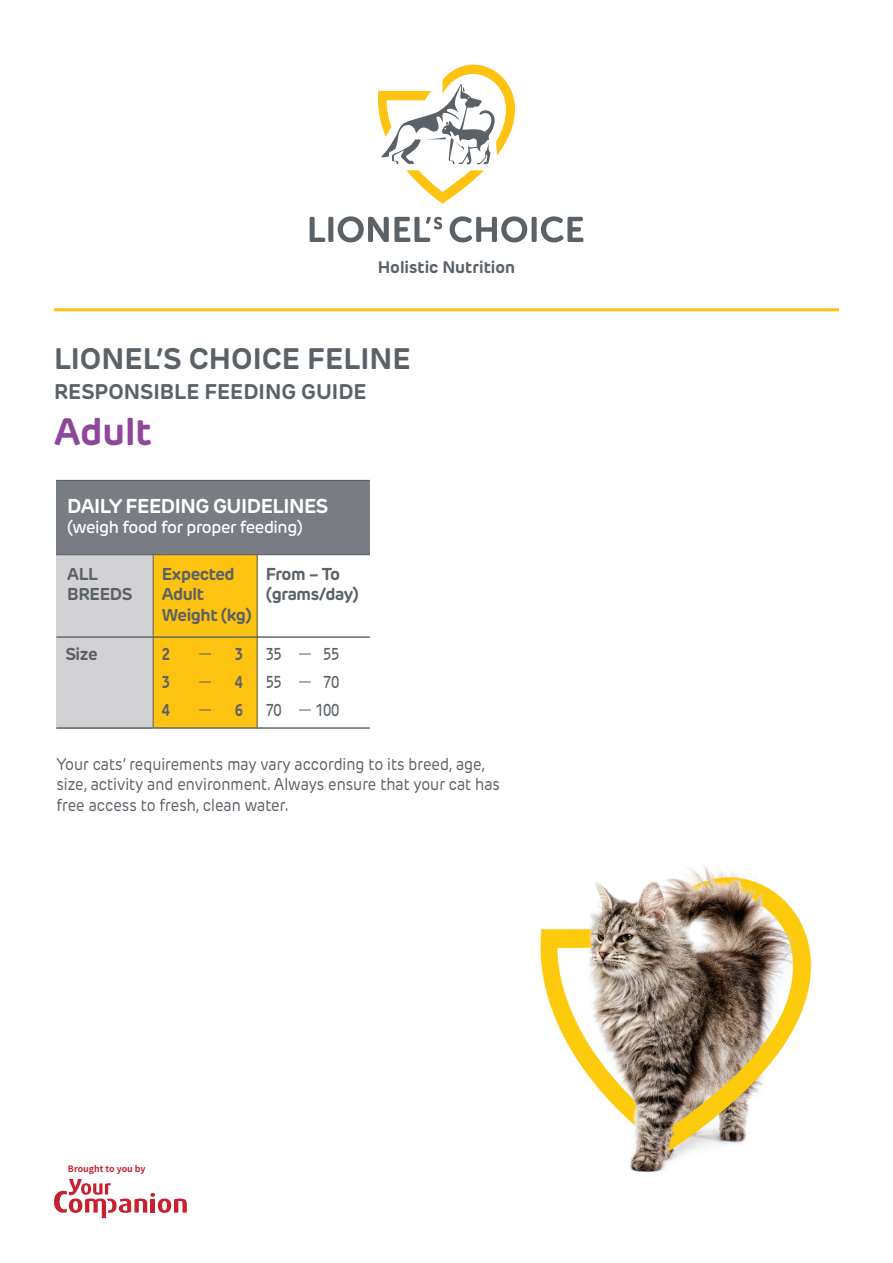
<style>
.page{position:relative;width:893px;height:1263px;background:#fff}
.page>*{position:absolute;margin:0;border:0;box-sizing:border-box;transform-origin:0 0}
.t1{font:700 37.8px "New Rubrik Edge";color:#8e489a}
.t2{font:700 29.4px "New Rubrik Edge";color:#5a6167}
.t3{font:700 21px "New Rubrik Edge";color:#5a6167}
.t4{font:700 19.8px "New Rubrik Edge";letter-spacing:-.025em;color:#fff}
.t5{font:16.95px/20.2px "New Rubrik Edge";color:#5a6167;scale:.9 1}
.t6{font:700 16.95px "New Rubrik Edge";letter-spacing:-.025em;color:#5a6167}
.t7{font:500 16.95px "New Rubrik Edge";letter-spacing:-.025em;color:#fff}
.t8{font:500 16.95px "New Rubrik Edge";letter-spacing:-.025em;color:#5a6167;scale:.8 1}
.t9{font:700 16.95px "New Rubrik Edge";letter-spacing:-.025em;color:#5a6167;scale:.8 1}
.t10{font:700 16.65px "New Rubrik Edge";color:#5a6167}
.t11{font:700 8.85px "Noto Sans HK";color:#c72031}
</style>
<div class="page">
<svg style="left:378px;top:65px;width:137px;height:139px"></svg>
<svg style="left:450px;top:216px;width:77px;height:26px"></svg>
<div style="left:532px;top:217px;width:5px;height:25px;background:#5a6167;border-radius:2px"></div>
<svg style="left:541px;top:216px;width:42px;height:26px"></svg>
<svg style="left:310px;top:217px;width:15px;height:25px"></svg>
<div style="left:328px;top:217px;width:5px;height:25px;background:#5a6167;border-radius:2px"></div>
<svg style="left:338px;top:216px;width:104px;height:26px"></svg>
<hr style="left:54px;top:308px;width:785px;height:3px;background:#fec210">
<svg style="left:54px;top:1179px;width:133px;height:39px"></svg>
<img style="left:540px;top:865px;width:272px;height:308px">
<div style="left:56px;top:554px;width:97px;height:175px;background:#d2d1d4"></div>
<div style="left:153px;top:554px;width:104px;height:174px;background:#fec210"></div>
<div style="left:56px;top:480px;width:314px;height:74px;background:#797c82"></div>
<hr style="left:257px;top:554px;width:1px;height:175px;background:#5a6167">
<hr style="left:153px;top:554px;width:1px;height:173px;background:#5a6167">
<hr style="left:56px;top:636px;width:314px;height:2px;background:#5a6167">
<svg style="left:199px;top:654px;width:12px;height:1px"></svg>
<svg style="left:199px;top:682px;width:12px;height:1px"></svg>
<svg style="left:199px;top:710px;width:12px;height:1px"></svg>
<svg style="left:299px;top:654px;width:12px;height:1px"></svg>
<svg style="left:299px;top:682px;width:12px;height:1px"></svg>
<svg style="left:299px;top:710px;width:12px;height:1px"></svg>
<hr style="left:56px;top:554px;width:314px;height:1px;background:#5a6167">
<hr style="left:56px;top:480px;width:314px;height:1px;background:#5a6167">
<hr style="left:56px;top:727px;width:314px;height:2px;background:#5a6167">
<p class="t10" style="left:378px;top:257px;width:139px">Holistic Nutrition</p>
<p class="t2" style="left:54px;top:341px;width:358px">LIONEL’S CHOICE FELINE</p>
<p class="t3" style="left:54px;top:379px;width:314px">RESPONSIBLE FEEDING GUIDE</p>
<p class="t1" style="left:54px;top:408px;width:99px">Adult</p>
<p class="t4" style="left:67px;top:493px;width:263px">DAILY FEEDING GUIDELINES</p>
<p class="t7" style="left:67px;top:517px;width:237px">(weigh food for proper feeding)</p>
<p class="t6" style="left:67px;top:563px;width:32px">ALL</p>
<p class="t6" style="left:67px;top:584px;width:67px">BREEDS</p>
<p class="t6" style="left:162px;top:563px;width:74px">Expected</p>
<p class="t6" style="left:162px;top:584px;width:44px">Adult</p>
<p class="t6" style="left:162px;top:604px;width:91px">Weight (kg)</p>
<p class="t6" style="left:266px;top:563px;width:76px">From – To</p>
<p class="t6" style="left:266px;top:584px;width:95px">(grams/day)</p>
<p class="t6" style="left:65px;top:643px;width:34px">Size</p>
<p class="t9" style="left:162px;top:643px;width:12px">2</p>
<p class="t9" style="left:235px;top:643px;width:12px">3</p>
<p class="t8" style="left:266px;top:643px;width:22px">35</p>
<p class="t8" style="left:323px;top:643px;width:22px">55</p>
<p class="t9" style="left:162px;top:671px;width:12px">3</p>
<p class="t9" style="left:235px;top:671px;width:12px">4</p>
<p class="t8" style="left:266px;top:671px;width:22px">55</p>
<p class="t8" style="left:323px;top:671px;width:22px">70</p>
<p class="t9" style="left:162px;top:699px;width:12px">4</p>
<p class="t9" style="left:235px;top:699px;width:12px">6</p>
<p class="t8" style="left:266px;top:699px;width:22px">70</p>
<p class="t8" style="left:315px;top:699px;width:32px">100</p>
<p class="t5" style="left:56px;top:754px;width:494px">Your cats’ requirements may vary according to its breed, age, size, activity and environment. Always ensure that your cat has free access to fresh, clean water.</p>
<p class="t11" style="left:68px;top:1164px;width:79px">Brought to you by</p>
</div>
